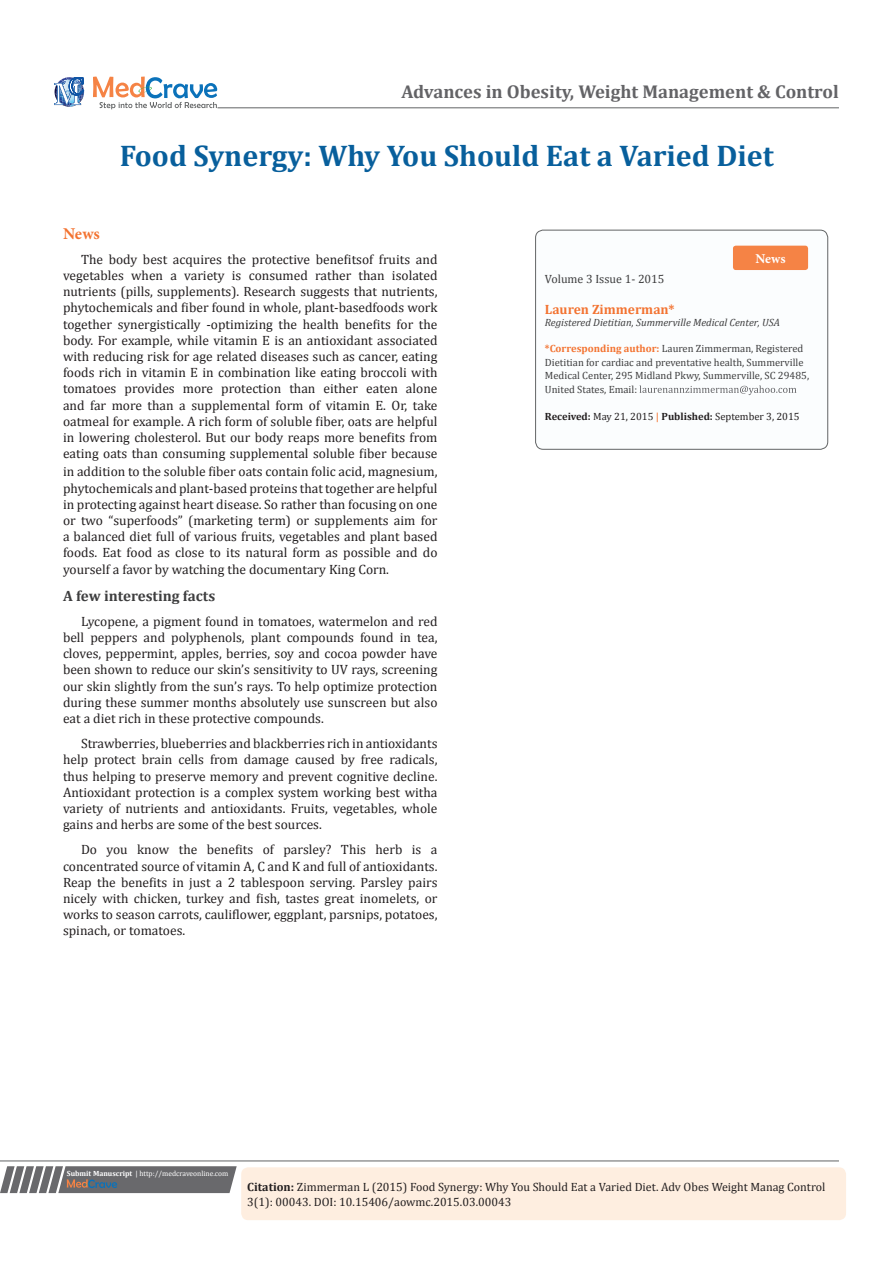
<style>
.page{position:relative;width:893px;height:1263px;background:#fff}
.page>*{position:absolute;margin:0;border:0;box-sizing:border-box;transform-origin:0 0}
.t1{font:700 30px "Cambria";color:#085f9c}
.t2{font:700 18.6px "Cambria";color:#636366}
.t3{font:700 16.5px "Minion Pro";color:#f37331}
.t4{font:700 15px "Cambria";color:#3e3e3f}
.t5{font:13.5px/16.2px "Cambria";color:#231f20;text-align:justify}
.t6{font:700 13.5px "Cambria";color:#f37331}
.t7{font:700 13.5px "Minion Pro";color:#fff}
.Citation{font:12px/14.4px "Cambria";color:#231f20}
.t8{font:12px "Cambria";color:#3e3e3f}
.t9{font:10.5px/13.5px "Cambria";color:#3e3e3f}
.t10{font:italic 10.5px "Cambria";color:#3e3e3f}
.t11{font:10.5px "Cambria";color:#231f20}
.t12{font:7.5px "Cambria";color:#fff}
.s1{font-weight:700}
.s2{font-weight:700;color:#f37331}
.s3{font-weight:700;color:#f58345}
</style>
<div class="page">
<svg style="left:54px;top:77px;width:30px;height:30px"></svg>
<svg style="left:93px;top:77px;width:124px;height:32px"></svg>
<div style="left:536px;top:230px;width:292px;height:219px;background:#fbfdfe;border-radius:8px"></div>
<svg style="left:639px;top:385px;width:157px;height:10px"></svg>
<div style="left:535px;top:230px;width:293px;height:220px;border:1px solid #626465;border-radius:8px"></div>
<svg style="left:0;top:1166px;width:237px;height:27px;background:#78787a"></svg>
<hr style="left:0;top:1161px;width:839px;height:1px;background:#626465">
<hr style="left:218px;top:108px;width:621px;height:1px;background:#626465">
<div style="left:733px;top:246px;width:75px;height:24px;background:#f58345;border-radius:3px"></div>
<div style="left:241px;top:1167px;width:605px;height:53px;background:#feeee0;border-radius:7px"></div>
<p class="t2" style="left:401px;top:79px;width:439px">Advances in Obesity, Weight Management &amp; Control</p>
<p class="t1" style="left:120px;top:135px;width:656px">Food Synergy: Why You Should Eat a Varied Diet</p>
<p class="t3" style="left:63px;top:222px;width:38px">News</p>
<p class="t5" style="left:63px;top:251px;width:376px;text-indent:18px">The body best acquires the protective benefitsof fruits and vegetables when a variety is consumed rather than isolated nutrients (pills, supplements). Research suggests that nutrients, phytochemicals and fiber found in whole, plant-basedfoods work together synergistically -optimizing the health benefits for the body. For example, while vitamin E is an antioxidant associated with reducing risk for age related diseases such as cancer, eating foods rich in vitamin E in combination like eating broccoli with tomatoes provides more protection than either eaten alone and far more than a supplemental form of vitamin E. Or, take oatmeal for example. A rich form of soluble fiber, oats are helpful in lowering cholesterol. But our body reaps more benefits from eating oats than consuming supplemental soluble fiber because</p>
<p class="t5" style="left:63px;top:464px;width:376px">in addition to the soluble fiber oats contain folic acid, magnesium, phytochemicals and plant-based proteins that together are helpful in protecting against heart disease. So rather than focusing on one or two “superfoods” (marketing term) or supplements aim for a balanced diet full of various fruits, vegetables and plant based foods. Eat food as close to its natural form as possible and do yourself a favor by watching the documentary King Corn.</p>
<p class="t4" style="left:63px;top:585px;width:154px">A few interesting facts</p>
<p class="t5" style="left:63px;top:613px;width:376px;text-indent:18px">Lycopene, a pigment found in tomatoes, watermelon and red bell peppers and polyphenols, plant compounds found in tea, cloves, peppermint, apples, berries, soy and cocoa powder have been shown to reduce our skin’s sensitivity to UV rays, screening our skin slightly from the sun’s rays. To help optimize protection during these summer months absolutely use sunscreen but also eat a diet rich in these protective compounds.</p>
<p class="t5" style="left:63px;top:735px;width:376px;text-indent:18px">Strawberries, blueberries and blackberries rich in antioxidants help protect brain cells from damage caused by free radicals, thus helping to preserve memory and prevent cognitive decline.<br>Antioxidant protection is a complex system working best witha variety of nutrients and antioxidants. Fruits, vegetables, whole gains and herbs are some of the best sources.</p>
<p class="t5" style="left:63px;top:842px;width:376px;text-indent:18px">Do you know the benefits of parsley? This herb is a concentrated source of vitamin A, C and K and full of antioxidants.<br>Reap the benefits in just a 2 tablespoon serving. Parsley pairs nicely with chicken, turkey and fish, tastes great inomelets, or works to season carrots, cauliflower, eggplant, parsnips, potatoes, spinach, or tomatoes.</p>
<p class="t12" style="left:67px;top:1169px;width:163px"><span class="s1">Submit Manuscript</span> | http://medcraveonline.com</p>
<p class="t7" style="left:755px;top:249px;width:32px">News</p>
<p class="t8" style="left:545px;top:272px;width:121px">Volume 3 Issue 1- 2015</p>
<p class="t6" style="left:545px;top:299px;width:131px">Lauren Zimmerman*</p>
<p class="t10" style="left:545px;top:315px;width:236px">Registered Dietitian, Summerville Medical Center, USA</p>
<p class="t9" style="left:545px;top:342px;width:266px"><span class="s2">*Corresponding author:</span> Lauren Zimmerman, Registered Dietitian for cardiac and preventative health, Summerville Medical Center, 295 Midland Pkwy, Summerville, SC 29485, United States, Email:</p>
<p class="t11" style="left:545px;top:410px;width:256px"><span class="s1">Received:</span> May 21, 2015 <span class="s3">|</span> <span class="s1">Published:</span> September 3, 2015</p>
<p class="Citation" style="left:247px;top:1180px;width:580px"><span class="s1">Citation:</span> Zimmerman L (2015) Food Synergy: Why You Should Eat a Varied Diet. Adv Obes Weight Manag Control<br>3(1): 00043. DOI: 10.15406/aowmc.2015.03.00043</p>
</div>
